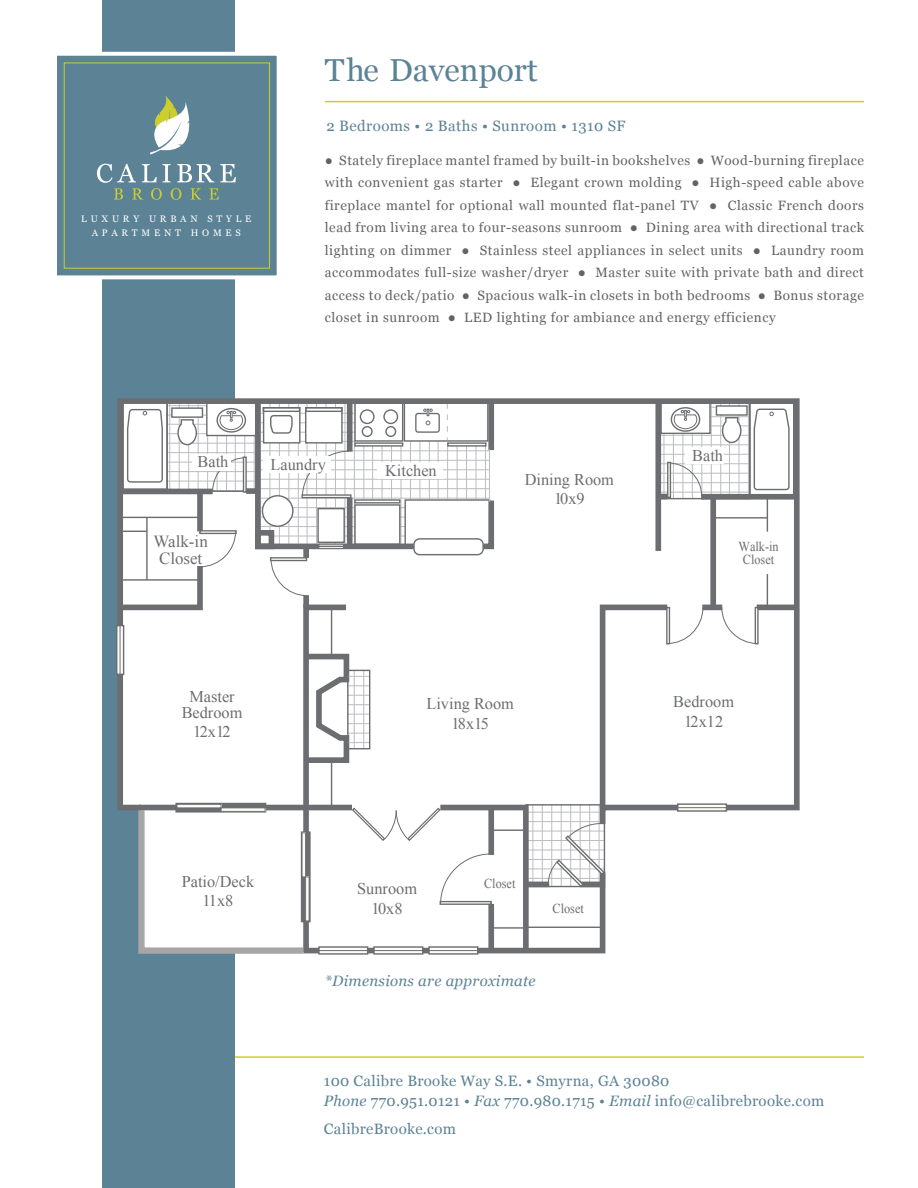
<style>
.page{position:relative;width:918px;height:1188px;background:#fff}
.page>*{position:absolute;margin:0;border:0;box-sizing:border-box;transform-origin:0 0}
.t1{font:31.65px "Georgia";color:#5c8295}
.t2{font:16.95px/17px "Times New Roman";color:#6c6d70;text-align:center}
.t3{font:16.35px/19.6px "Times New Roman";color:#6c6d70;text-align:center}
.t4{font:15px/19.5px "Georgia";letter-spacing:.02em;color:#5c8295}
.t5{font:italic 15px "Georgia";letter-spacing:.02em;color:#5c8295}
.t6{font:13.65px/12.9px "Times New Roman";color:#6c6d70;text-align:center;scale:.9 1}
.t7{font:13.5px/22.5px "Georgia";letter-spacing:.04em;color:#636366;text-align:justify}
.t8{font:9.45px/14.5px "Georgia";letter-spacing:.4em;color:#fff;text-align:center}
.s1{font-style:italic}
</style>
<div class="page">
<hr style="left:224px;top:1056px;width:640px;height:2px;background:#ccce2f">
<div style="left:102px;top:0;width:133px;height:1188px;background:#5c8295"></div>
<svg style="left:704px;top:398px;width:96px;height:414px"></svg>
<svg style="left:704px;top:805px;width:21px;height:5px"></svg>
<div style="left:677px;top:803px;width:50px;height:9px;border:1px solid #6c6d70"></div>
<hr style="left:678px;top:807px;width:48px;height:1px;background:#6c6d70">
<svg style="left:116px;top:398px;width:588px;height:557px"></svg>
<hr style="left:489px;top:449px;width:1px;height:53px;background:#bcbdc0">
<div style="left:192px;top:454px;width:38px;height:16px;background:#fff"></div>
<div style="left:685px;top:447px;width:39px;height:16px;background:#fff"></div>
<div style="left:264px;top:457px;width:67px;height:16px;background:#fff"></div>
<div style="left:378px;top:462px;width:65px;height:16px;background:#fff"></div>
<hr style="left:325px;top:101px;width:539px;height:1px;background:#ccce2f">
<div style="left:53px;top:52px;width:228px;height:227px;background:#5c8295;border:4px solid #fff"></div>
<div style="left:64px;top:63px;width:206px;height:206px;border:1px solid #ccce2f"></div>
<svg style="left:150px;top:95px;width:39px;height:59px"></svg>
<svg style="left:97px;top:164px;width:139px;height:36px"></svg>
<p class="t8" style="left:81px;top:211px;width:172px">LUXURY URBAN STYLE<br>APARTMENT HOMES</p>
<h1 class="t1" style="left:325px;top:47px;width:214px">The Davenport</h1>
<p class="t4" style="left:326px;top:115px;width:301px">2 Bedrooms • 2 Baths • Sunroom • 1310 SF</p>
<p class="t7" style="left:325px;top:148px;width:541px">● Stately fireplace mantel framed by built-in bookshelves ● Wood-burning fireplace with convenient gas starter ● Elegant crown molding ● High-speed cable above fireplace mantel for optional wall mounted flat-panel TV ● Classic French doors lead from living area to four-seasons sunroom ● Dining area with directional track lighting on dimmer ● Stainless steel appliances in select units ● Laundry room accommodates full-size washer/dryer ● Master suite with private bath and direct access to deck/patio ● Spacious walk-in closets in both bedrooms ● Bonus storage closet in sunroom ● LED lighting for ambiance and energy efficiency</p>
<p class="t3" style="left:198px;top:451px;width:32px">Bath</p>
<p class="t3" style="left:271px;top:455px;width:57px">Laundry</p>
<p class="t3" style="left:385px;top:460px;width:53px">Kitchen</p>
<p class="t2" style="left:154px;top:533px;width:56px">Walk-in<br>Closet</p>
<p class="t3" style="left:525px;top:469px;width:91px">Dining Room<br>10x9</p>
<p class="t3" style="left:182px;top:689px;width:62px;line-height:15.5px">Master<br>Bedroom</p>
<p class="t3" style="left:193px;top:722px;width:39px">12x12</p>
<p class="t3" style="left:426px;top:694px;width:89px">Living Room<br>18x15</p>
<p class="t3" style="left:182px;top:871px;width:74px">Patio/Deck<br>11x8</p>
<p class="t3" style="left:357px;top:879px;width:61px">Sunroom<br>10x8</p>
<p class="t6" style="left:484px;top:876px;width:36px">Closet</p>
<p class="t6" style="left:553px;top:902px;width:36px">Closet</p>
<p class="t5" style="left:325px;top:970px;width:212px">*Dimensions are approximate</p>
<p class="t3" style="left:692px;top:445px;width:32px">Bath</p>
<p class="t6" style="left:739px;top:540px;width:46px">Walk-in<br>Closet</p>
<p class="t3" style="left:673px;top:692px;width:62px">Bedroom<br>12x12</p>
<p class="t4" style="left:324px;top:1070px;width:502px">100 Calibre Brooke Way S.E. • Smyrna, GA 30080<br><span class="s1">Phone</span> 770.951.0121 • <span class="s1">Fax</span> 770.980.1715 • <span class="s1">Email</span> info@calibrebrooke.com</p>
<p class="t4" style="left:324px;top:1118px;width:134px">CalibreBrooke.com</p>
</div>
